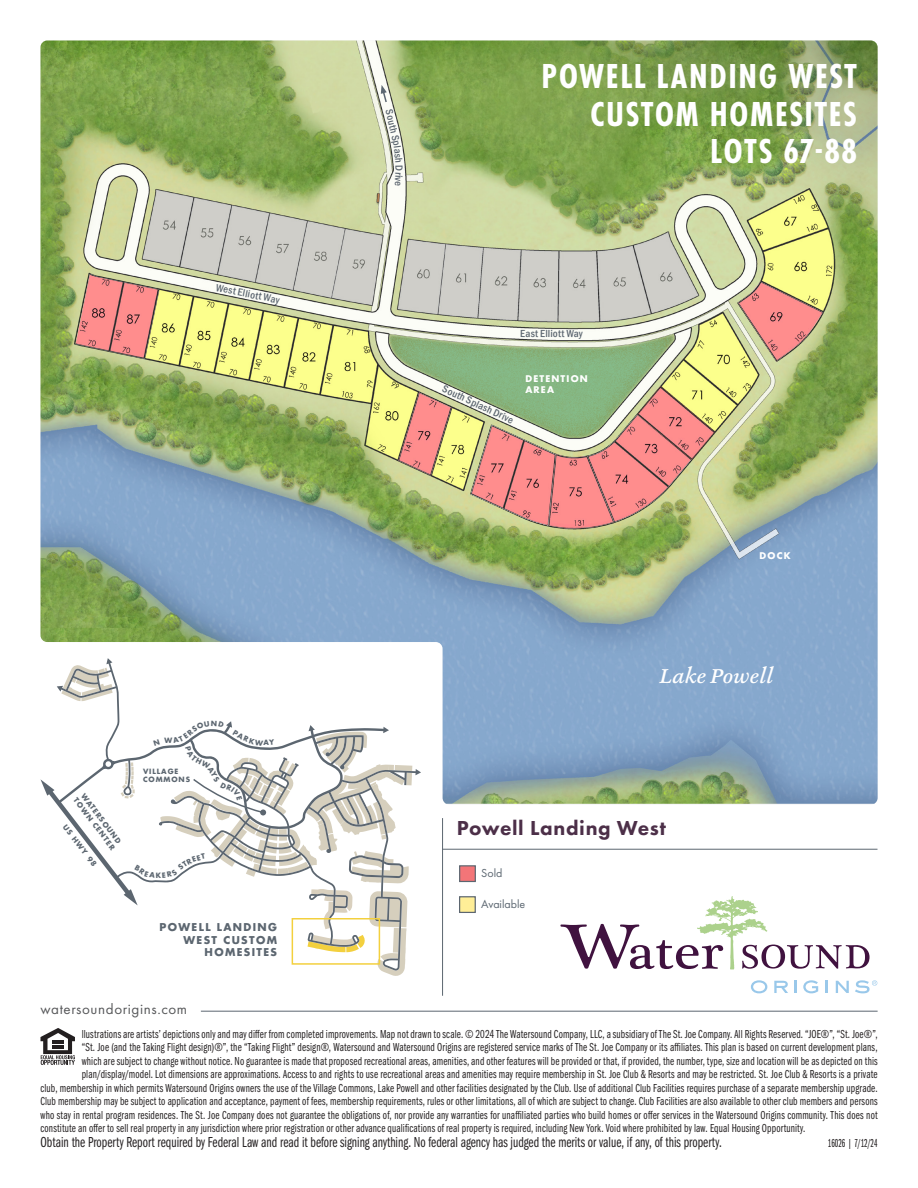
<style>
.page{position:relative;width:918px;height:1188px;background:#fff}
.page>*{position:absolute;margin:0;border:0;box-sizing:border-box;transform-origin:0 0}
.t1{font:700 36px/37.5px "Futura PT Cond";letter-spacing:.04em;color:#fff;text-align:right}
.t2{font:800 21px "Futura PT";letter-spacing:.03em;color:#4c2f48}
.t3{font:italic 500 21px "Ashbury";color:#fff}
.t4{font:15px "Franklin Gothic URW Com Boo";color:#231f20;scale:.9 1}
.t5{font:15px "Futura PT";letter-spacing:.04em;color:#57585a}
.t6{font:12px "Franklin Gothic URW Com Boo";letter-spacing:.015em;color:#231f20;scale:.9 1}
.t7{font:12px "Franklin Gothic URW Ext Com D Boo";color:#231f20;scale:.9 1}
.t8{font:12px "Futura PT";letter-spacing:-.005em;color:#5c6771}
.t9{font:500 10.65px "Franklin Gothic URW Cond";color:#5c6670}
.t10{font:700 10.5px/12.6px "Futura Std";letter-spacing:.13em;color:#5c6670;text-align:right}
.t11{font:700 9px "Futura Std";letter-spacing:.13em;color:#fff}
.t12{font:700 7.05px/8.4px "Futura Std";letter-spacing:.13em;color:#5c6670}
</style>
<div class="page">
<svg style="left:40px;top:1028px;width:35px;height:37px"></svg>
<img style="left:40px;top:40px;width:838px;height:764px">
<svg style="left:525px;top:40px;width:353px;height:179px;background:#8ca85e"></svg>
<img style="left:738px;top:282px;width:85px;height:79px">
<svg style="left:388px;top:334px;width:327px;height:195px;background:#c3b48c"></svg>
<img style="left:399px;top:392px;width:52px;height:83px">
<img style="left:76px;top:274px;width:83px;height:85px">
<svg style="left:382px;top:971px;width:22px;height:5px"></svg>
<svg style="left:41px;top:658px;width:380px;height:313px"></svg>
<div style="left:292px;top:918px;width:88px;height:47px;border:2px solid #f3d03e"></div>
<div style="left:459px;top:865px;width:17px;height:17px;background:#f37578;border:1px solid #5c6670"></div>
<div style="left:459px;top:896px;width:17px;height:17px;background:#ffee97;border:1px solid #5c6670"></div>
<hr style="left:442px;top:849px;width:436px;height:1px;background:#5c6670">
<hr style="left:442px;top:818px;width:1px;height:178px;background:#5c6670">
<hr style="left:201px;top:1011px;width:677px;height:1px;background:#5c6670">
<svg style="left:751px;top:980px;width:16px;height:13px"></svg>
<svg style="left:774px;top:981px;width:14px;height:12px"></svg>
<svg style="left:794px;top:981px;width:3px;height:12px"></svg>
<svg style="left:803px;top:980px;width:15px;height:13px"></svg>
<svg style="left:825px;top:981px;width:2px;height:12px"></svg>
<svg style="left:836px;top:981px;width:13px;height:12px"></svg>
<svg style="left:560px;top:896px;width:310px;height:73px"></svg>
<svg style="left:855px;top:980px;width:22px;height:13px"></svg>
<svg style="left:381px;top:85px;width:13px;height:35px"></svg>
<svg style="left:391px;top:141px;width:12px;height:45px"></svg>
<svg style="left:121px;top:721px;width:291px;height:162px"></svg>
<p class="t9" style="left:218px;top:280px;width:66px;rotate:11deg">West Elliott Way</p>
<p class="t12" style="left:86px;top:791px;width:64px;rotate:53deg">WATERSOUND<br>TOWN CENTER</p>
<p class="t12" style="left:68px;top:823px;width:52px;rotate:53deg">US HWY 98</p>
<p class="t12" style="left:143px;top:767px;width:49px">VILLAGE<br>COMMONS</p>
<p class="t12" style="left:264px;top:739px;width:7px">A</p>
<p class="t10" style="left:160px;top:921px;width:119px">POWELL LANDING<br>WEST CUSTOM<br>HOMESITES</p>
<p class="t9" style="left:399px;top:118px;width:22px;rotate:77deg">uth S</p>
<p class="t1" style="left:542px;top:58px;width:317px">POWELL LANDING WEST<br>CUSTOM HOMESITES<br>LOTS 67-88</p>
<p class="t9" style="left:521px;top:325px;width:64px;rotate:1deg">East Elliott Way</p>
<p class="t11" style="left:525px;top:373px;width:64px">DETENTION</p>
<p class="t9" style="left:446px;top:381px;width:78px;rotate:25deg">South Splash Drive</p>
<p class="t11" style="left:525px;top:384px;width:30px">AREA</p>
<p class="t11" style="left:760px;top:550px;width:33px">DOCK</p>
<p class="t3" style="left:660px;top:662px;width:115px">Lake Powell</p>
<p class="t2" style="left:457px;top:815px;width:211px">Powell Landing West</p>
<p class="t8" style="left:481px;top:866px;width:23px">Sold</p>
<p class="t8" style="left:481px;top:897px;width:46px">Available</p>
<p class="t5" style="left:40px;top:1000px;width:148px">watersoundorigins.com</p>
<p class="t6" style="left:82px;top:1026px;width:886px">llustrations are artists’ depictions only and may differ from completed improvements. Map not drawn to scale. © 2024 The Watersound Company, LLC, a subsidiary of The St. Joe Company. All Rights Reserved. “JOE®”, “St. Joe®”,</p>
<p class="t6" style="left:82px;top:1039px;width:886px">“St. Joe (and the Taking Flight design)®”, the “Taking Flight” design®, Watersound and Watersound Origins are registered service marks of The St. Joe Company or its affiliates. This plan is based on current development plans,</p>
<p class="t6" style="left:82px;top:1053px;width:886px">which are subject to change without notice. No guarantee is made that proposed recreational areas, amenities, and other features will be provided or that, if provided, the number, type, size and location will be as depicted on this</p>
<p class="t6" style="left:82px;top:1066px;width:886px">plan/display/model. Lot dimensions are approximations. Access to and rights to use recreational areas and amenities may require membership in St. Joe Club &amp; Resorts and may be restricted. St. Joe Club &amp; Resorts is a private</p>
<p class="t6" style="left:40px;top:1080px;width:932px">club, membership in which permits Watersound Origins owners the use of the Village Commons, Lake Powell and other facilities designated by the Club. Use of additional Club Facilities requires purchase of a separate membership upgrade.</p>
<p class="t6" style="left:40px;top:1093px;width:932px">Club membership may be subject to application and acceptance, payment of fees, membership requirements, rules or other limitations, all of which are subject to change. Club Facilities are also available to other club members and persons</p>
<p class="t6" style="left:40px;top:1107px;width:932px">who stay in rental program residences. The St. Joe Company does not guarantee the obligations of, nor provide any warranties for unaffiliated parties who build homes or offer services in the Watersound Origins community. This does not</p>
<p class="t6" style="left:40px;top:1120px;width:852px">constitute an offer to sell real property in any jurisdiction where prior registration or other advance qualifications of real property is required, including New York. Void where prohibited by law. Equal Housing Opportunity.</p>
<p class="t4" style="left:40px;top:1132px;width:759px">Obtain the Property Report required by Federal Law and read it before signing anything. No federal agency has judged the merits or value, if any, of this property.</p>
<p class="t7" style="left:828px;top:1137px;width:57px">16026 | 7/12/24</p>
</div>
